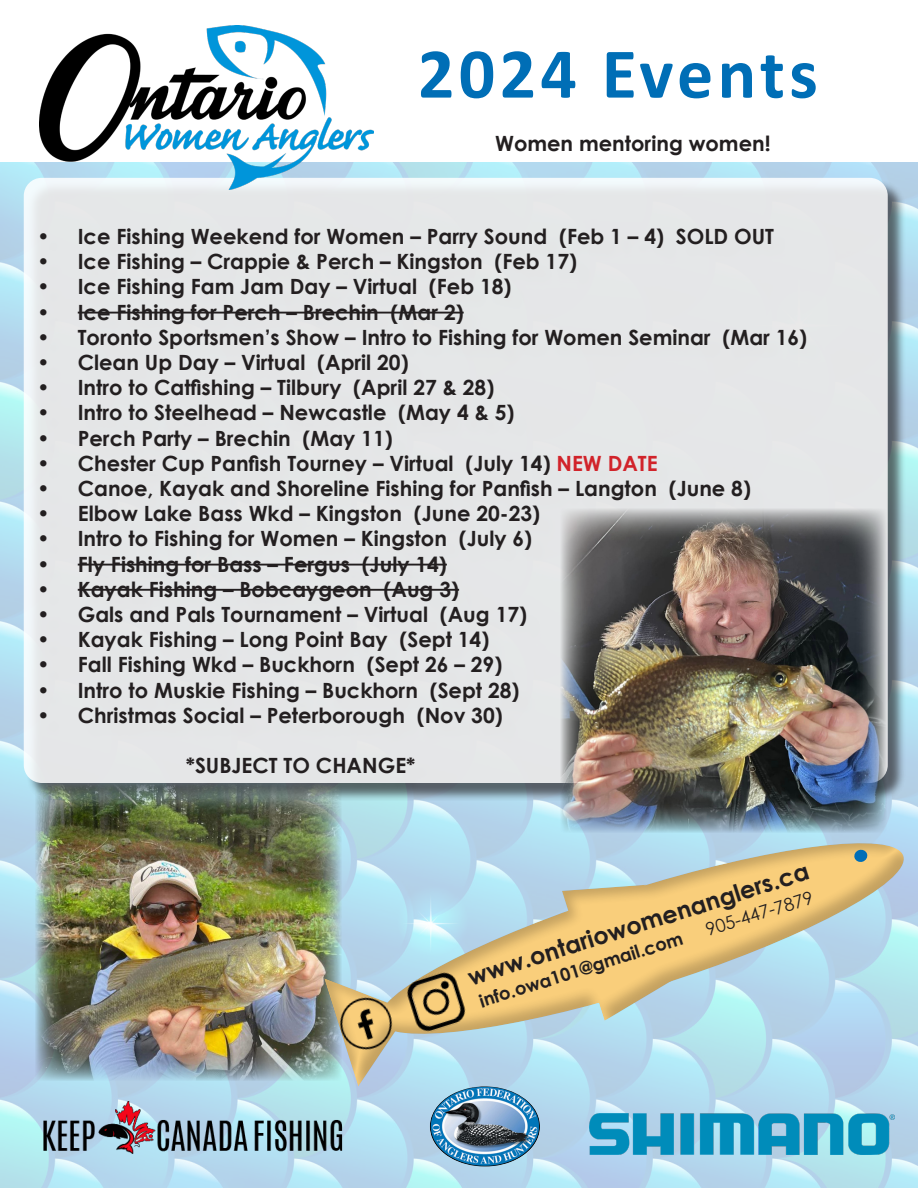
<style>
.page{position:relative;width:918px;height:1188px;background:#fff}
.page>*{position:absolute;margin:0;border:0;box-sizing:border-box;transform-origin:0 0}
.t1{font:700 72px "Calibri";letter-spacing:.06em;color:#006eb6}
.t2{font:700 24px "Century Gothic";color:#231f20}
.t3{font:700 21px "Century Gothic";color:#231f20}
.t4{font:700 18px "Century Gothic";color:#231f20}
.t5{font:18px "Century Gothic";color:#231f20}
.s1{color:#d1232a}
</style>
<div class="page">
<img style="left:0;top:162px;width:918px;height:1026px">
<div style="left:26px;top:180px;width:880px;height:621px;background:#231f20;opacity:.75"></div>
<div style="left:24px;top:178px;width:864px;height:605px;background:#e5e6e8;border-radius:18px"></div>
<hr style="left:78px;top:312px;width:386px;height:2px;background:#231f20">
<hr style="left:78px;top:564px;width:369px;height:2px;background:#231f20">
<hr style="left:78px;top:589px;width:381px;height:2px;background:#231f20">
<img style="left:40px;top:26px;width:334px;height:163px">
<img style="left:35px;top:784px;width:306px;height:297px">
<img style="left:41px;top:1097px;width:302px;height:62px">
<img style="left:430px;top:1099px;width:110px;height:69px">
<img style="left:561px;top:509px;width:325px;height:278px">
<img style="left:590px;top:1113px;width:304px;height:42px">
<svg style="left:318px;top:787px;width:600px;height:312px;background:#b9cbc5"></svg>
<svg style="left:854px;top:849px;width:14px;height:14px"></svg>
<img style="left:332px;top:989px;width:70px;height:70px">
<img style="left:402px;top:968px;width:68px;height:68px">
<p class="t1" style="left:418px;top:23px;width:402px">2024 Events</p>
<p class="t3" style="left:495px;top:128px;width:277px">Women mentoring women!</p>
<p class="t3" style="left:37px;top:220px;width:738px">• Ice Fishing Weekend for Women – Parry Sound (Feb 1 – 4) SOLD OUT</p>
<p class="t3" style="left:37px;top:246px;width:541px">• Ice Fishing – Crappie &amp; Perch – Kingston (Feb 17)</p>
<p class="t3" style="left:37px;top:271px;width:476px">• Ice Fishing Fam Jam Day – Virtual (Feb 18)</p>
<p class="t3" style="left:37px;top:296px;width:428px">• Ice Fishing for Perch – Brechin (Mar 2)</p>
<p class="t3" style="left:37px;top:321px;width:772px">• Toronto Sportsmen’s Show – Intro to Fishing for Women Seminar (Mar 16)</p>
<p class="t3" style="left:37px;top:346px;width:373px">• Clean Up Day – Virtual (April 20)</p>
<p class="t3" style="left:37px;top:372px;width:459px">• Intro to Catfishing – Tilbury (April 27 &amp; 28)</p>
<p class="t3" style="left:37px;top:397px;width:479px">• Intro to Steelhead – Newcastle (May 4 &amp; 5)</p>
<p class="t3" style="left:37px;top:422px;width:357px">• Perch Party – Brechin (May 11)</p>
<p class="t3" style="left:37px;top:447px;width:622px">• Chester Cup Panfish Tourney – Virtual (July 14) <span class="s1">NEW DATE</span></p>
<p class="t3" style="left:37px;top:472px;width:715px">• Canoe, Kayak and Shoreline Fishing for Panfish – Langton (June 8)</p>
<p class="t3" style="left:37px;top:498px;width:504px">• Elbow Lake Bass Wkd – Kingston (June 20-23)</p>
<p class="t3" style="left:37px;top:523px;width:496px">• Intro to Fishing for Women – Kingston (July 6)</p>
<p class="t3" style="left:37px;top:548px;width:411px">• Fly Fishing for Bass – Fergus (July 14)</p>
<p class="t3" style="left:37px;top:573px;width:423px">• Kayak Fishing – Bobcaygeon (Aug 3)</p>
<p class="t3" style="left:37px;top:598px;width:491px">• Gals and Pals Tournament – Virtual (Aug 17)</p>
<p class="t3" style="left:37px;top:624px;width:454px">• Kayak Fishing – Long Point Bay (Sept 14)</p>
<p class="t3" style="left:37px;top:649px;width:467px">• Fall Fishing Wkd – Buckhorn (Sept 26 – 29)</p>
<p class="t3" style="left:37px;top:674px;width:484px">• Intro to Muskie Fishing – Buckhorn (Sept 28)</p>
<p class="t3" style="left:37px;top:699px;width:467px">• Christmas Social – Peterborough (Nov 30)</p>
<p class="t3" style="left:186px;top:750px;width:231px">*SUBJECT TO CHANGE*</p>
<p class="t2" style="left:463px;top:959px;width:358px;rotate:-17deg">www.ontariowomenanglers.ca</p>
<p class="t5" style="left:702px;top:918px;width:113px;rotate:-18deg">905-447-7879</p>
<p class="t4" style="left:476px;top:989px;width:214px;rotate:-18deg">info.owa101@gmail.com</p>
</div>
